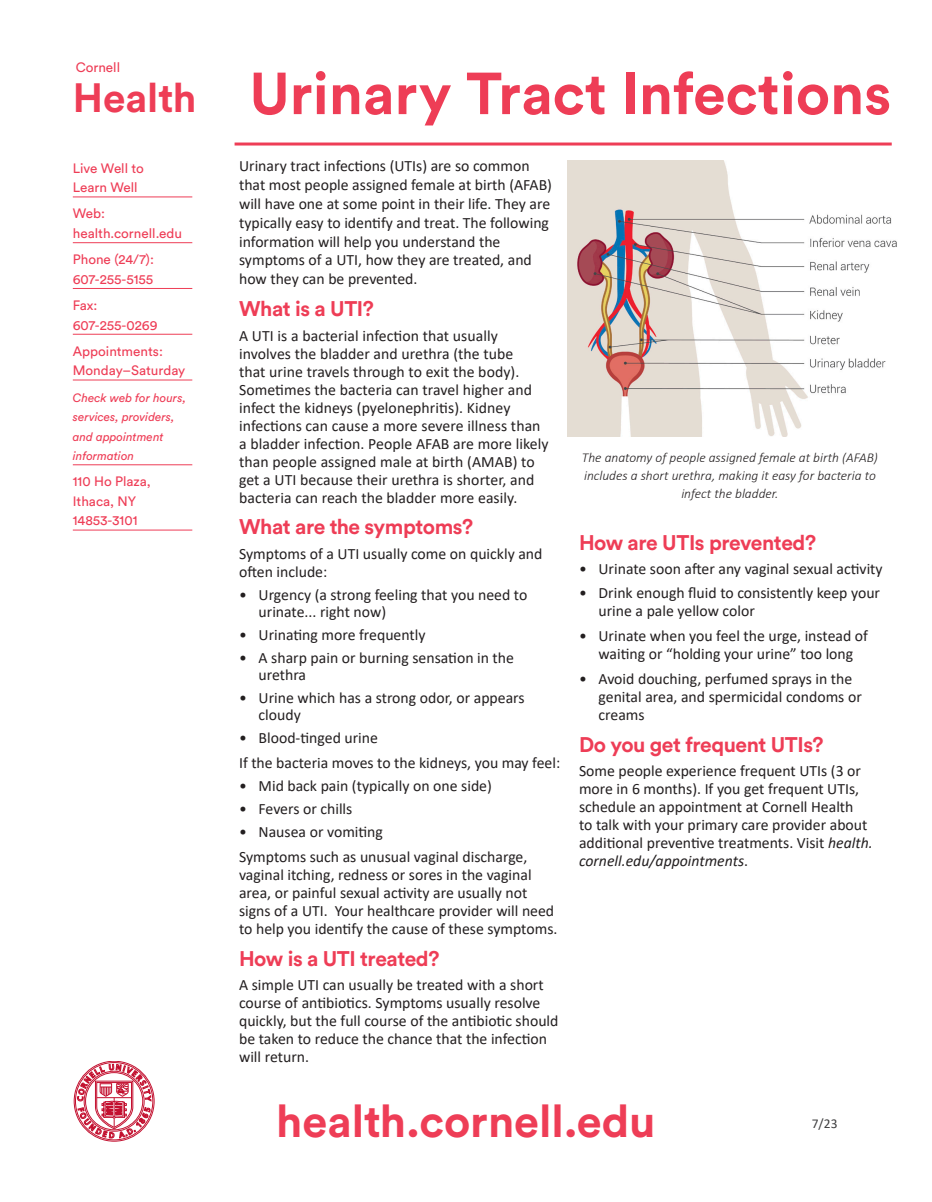
<style>
.page{position:relative;width:932px;height:1202px;background:#fff}
.page>*{position:absolute;margin:0;border:0;box-sizing:border-box;transform-origin:0 0}
.H1_Main_header-_Circular_Bold_30{font:700 58.5px "Circular Std";color:#ee3d56}
.t1{font:700 45px "Circular Std";color:#ee3d56}
.t2{font:700 40.5px "Circular Std";color:#ee3d56}
.Header-_Circular_14_point{font:700 21px "Circular Std";letter-spacing:-.02em;color:#ee3d56}
.Header-_Circular_14_point-2{font:15.75px/18px "Calibri";color:#231f20}
.Bulleted_text_Calibri_10_5{font:15.75px/18px "Calibri";color:#231f20}
.Body_copy-Calibri_10_5{font:15.75px/18.9px "Calibri";color:#231f20}
.t3{font:13.5px/19.5px "Circular Std";color:#ee3d56}
.t4{font:italic 300 13.5px/18px "Calibri";color:#231f20;text-align:center}
.Header-_Circular_14_point-3{font:13.5px "Calibri";color:#3e3e3f}
.t5{font:italic 12px/19.5px "Circular Std";color:#ee3d56}
.s1{font-style:italic}
</style>
<div class="page">
<img style="left:567px;top:160px;width:330px;height:277px">
<hr style="left:234px;top:142px;width:657px;height:3px;background:#ee3d56">
<svg style="left:74px;top:1061px;width:80px;height:80px"></svg>
<hr style="left:73px;top:197px;width:119px;height:1px;background:#ee3d56">
<hr style="left:73px;top:242px;width:119px;height:1px;background:#ee3d56">
<hr style="left:73px;top:288px;width:119px;height:1px;background:#ee3d56">
<hr style="left:73px;top:334px;width:119px;height:1px;background:#ee3d56">
<hr style="left:73px;top:380px;width:119px;height:1px;background:#ee3d56">
<hr style="left:73px;top:464px;width:119px;height:1px;background:#ee3d56">
<hr style="left:73px;top:530px;width:119px;height:1px;background:#ee3d56">
<p class="t3" style="left:76px;top:57px;width:46px">Cornell</p>
<h3 class="t2" style="left:73px;top:71px;width:125px">Health</h3>
<p class="t3" style="left:73px;top:158px;width:73px">Live Well to<br>Learn Well</p>
<p class="t3" style="left:73px;top:204px;width:111px">Web: health.cornell.edu</p>
<p class="t3" style="left:73px;top:250px;width:83px">Phone (24/7):<br>607-255-5155</p>
<p class="t3" style="left:73px;top:295px;width:86px">Fax:<br>607-255-0269</p>
<p class="t3" style="left:73px;top:341px;width:114px">Appointments:<br>Monday–Saturday</p>
<p class="t5" style="left:73px;top:387px;width:115px">Check web for hours, services, providers, and appointment information</p>
<p class="t3" style="left:73px;top:472px;width:80px">110 Ho Plaza,<br>Ithaca, NY<br>14853-3101</p>
<p class="H1_Main_header-_Circular_Bold_30" style="left:249px;top:56px;width:643px">Urinary Tract Infections</p>
<p class="Body_copy-Calibri_10_5" style="left:239px;top:156px;width:314px">Urinary tract infections (UTIs) are so common that most people assigned female at birth (AFAB) will have one at some point in their life. They are typically easy to identify and treat. The following information will help you understand the symptoms of a UTI, how they are treated, and how they can be prevented.</p>
<p class="Header-_Circular_14_point" style="left:239px;top:295px;width:136px">What is a UTI?</p>
<p class="Header-_Circular_14_point-2" style="left:239px;top:326px;width:311px">A UTI is a bacterial infection that usually involves the bladder and urethra (the tube<br>that urine travels through to exit the body).<br>Sometimes the bacteria can travel higher and infect the kidneys (pyelonephritis). Kidney infections can cause a more severe illness than a bladder infection. People AFAB are more likely than people assigned male at birth (AMAB) to get a UTI because their urethra is shorter, and bacteria can reach the bladder more easily.</p>
<p class="Header-_Circular_14_point" style="left:239px;top:513px;width:236px">What are the symptoms?</p>
<p class="Header-_Circular_14_point-2" style="left:239px;top:544px;width:305px">Symptoms of a UTI usually come on quickly and often include:</p>
<p class="Bulleted_text_Calibri_10_5" style="left:258px;top:586px;width:270px;line-height:16.5px;text-indent:-20px">• Urgency (a strong feeling that you need to urinate... right now)</p>
<p class="Bulleted_text_Calibri_10_5" style="left:239px;top:625px;width:188px">• Urinating more frequently</p>
<p class="Bulleted_text_Calibri_10_5" style="left:258px;top:649px;width:257px;line-height:16.5px;text-indent:-20px">• A sharp pain or burning sensation in the urethra</p>
<p class="Bulleted_text_Calibri_10_5" style="left:258px;top:689px;width:267px;line-height:16.5px;text-indent:-20px">• Urine which has a strong odor, or appears cloudy</p>
<p class="Bulleted_text_Calibri_10_5" style="left:239px;top:728px;width:140px">• Blood-tinged urine</p>
<p class="Header-_Circular_14_point-2" style="left:239px;top:753px;width:322px">If the bacteria moves to the kidneys, you may feel:</p>
<p class="Bulleted_text_Calibri_10_5" style="left:239px;top:776px;width:254px">• Mid back pain (typically on one side)</p>
<p class="Bulleted_text_Calibri_10_5" style="left:239px;top:799px;width:115px">• Fevers or chills</p>
<p class="Bulleted_text_Calibri_10_5" style="left:239px;top:822px;width:145px">• Nausea or vomiting</p>
<p class="Header-_Circular_14_point-2" style="left:239px;top:847px;width:320px">Symptoms such as unusual vaginal discharge, vaginal itching, redness or sores in the vaginal area, or painful sexual activity are usually not signs of a UTI. Your healthcare provider will need to help you identify the cause of these symptoms.</p>
<p class="Header-_Circular_14_point" style="left:239px;top:944px;width:202px">How is a UTI treated?</p>
<p class="Header-_Circular_14_point-2" style="left:239px;top:975px;width:321px">A simple UTI can usually be treated with a short course of antibiotics. Symptoms usually resolve quickly, but the full course of the antibiotic should be taken to reduce the chance that the infection will return.</p>
<p class="t4" style="left:582px;top:448px;width:297px">The anatomy of people assigned female at birth (AFAB) includes a short urethra, making it easy for bacteria to infect the bladder.</p>
<p class="Header-_Circular_14_point" style="left:579px;top:529px;width:238px">How are UTIs prevented?</p>
<p class="Bulleted_text_Calibri_10_5" style="left:579px;top:559px;width:305px">• Urinate soon after any vaginal sexual activity</p>
<p class="Bulleted_text_Calibri_10_5" style="left:598px;top:584px;width:283px;text-indent:-20px">• Drink enough fluid to consistently keep your urine a pale yellow color</p>
<p class="Bulleted_text_Calibri_10_5" style="left:579px;top:626px;width:290px;text-align:center">• Urinate when you feel the urge, instead of waiting or “holding your urine” too long</p>
<p class="Bulleted_text_Calibri_10_5" style="left:598px;top:669px;width:265px;text-indent:-20px">• Avoid douching, perfumed sprays in the genital area, and spermicidal condoms or creams</p>
<p class="Header-_Circular_14_point" style="left:579px;top:730px;width:246px">Do you get frequent UTIs?</p>
<p class="Header-_Circular_14_point-2" style="left:579px;top:761px;width:295px">Some people experience frequent UTIs (3 or more in 6 months). If you get frequent UTIs, schedule an appointment at Cornell Health<br>to talk with your primary care provider about additional preventive treatments. Visit <span class="s1">health. cornell.edu/appointments</span>.</p>
<p class="t1" style="left:276px;top:1092px;width:381px">health.cornell.edu</p>
<p class="Header-_Circular_14_point-3" style="left:811px;top:1114px;width:27px">7/23</p>
</div>
